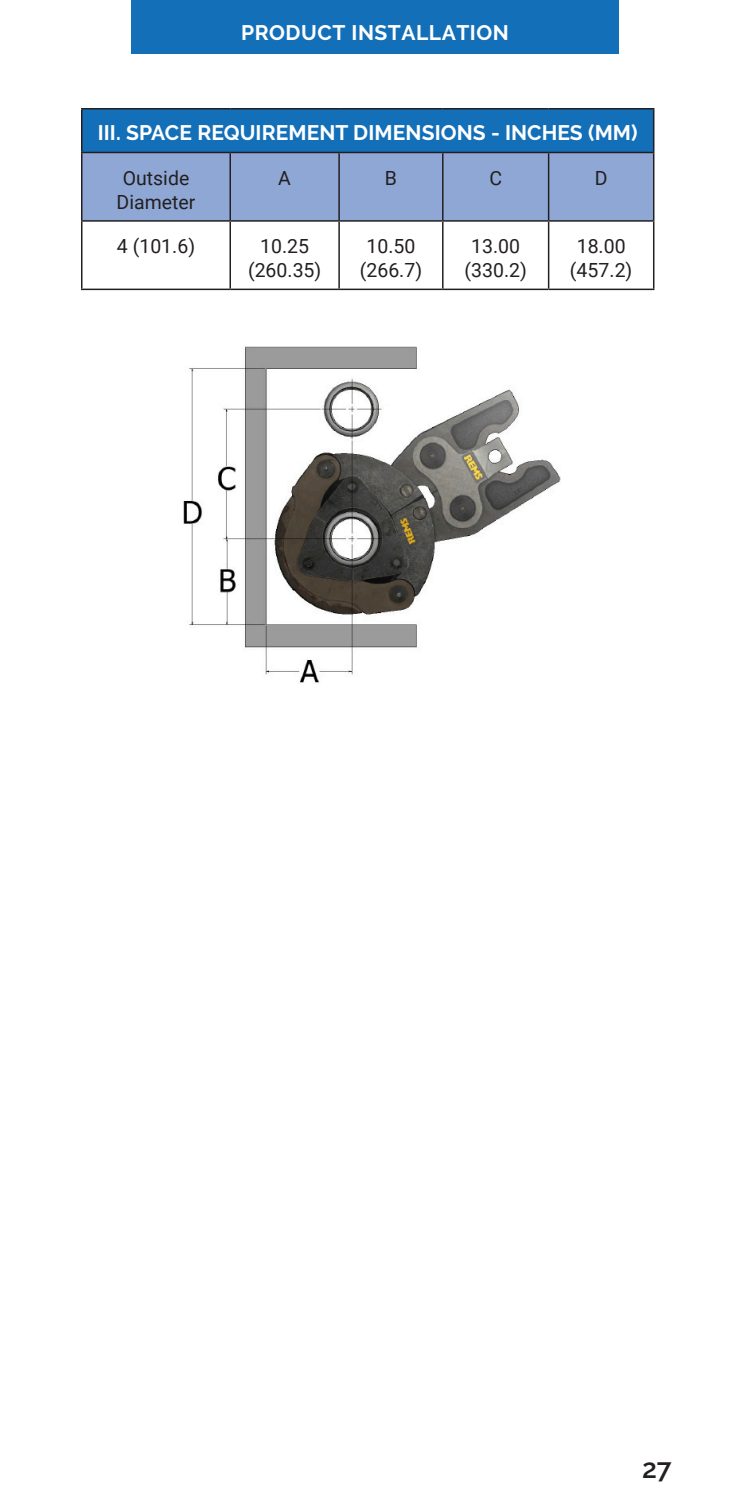
<style>
.page{position:relative;width:756px;height:1512px;background:#fff}
.page>*{position:absolute;margin:0;border:0;box-sizing:border-box;transform-origin:0 0}
.t1{font:600 27px "Raleway";color:#231f20}
.t2{font:700 21px "Raleway";letter-spacing:.005em;color:#fff}
.t3{font:700 21px "Raleway";letter-spacing:.025em;color:#fff}
.t4{font:19.5px/24px "Roboto";color:#231f20;text-align:center}
</style>
<div class="page">
<div style="left:131px;top:0;width:488px;height:54px;background:#136fb8"></div>
<div style="left:82px;top:109px;width:572px;height:43px;background:#136fb8"></div>
<div style="left:82px;top:153px;width:571px;height:67px;background:#8ea7d5"></div>
<hr style="left:81px;top:108px;width:149px;height:2px;background:#231f20">
<hr style="left:81px;top:109px;width:1px;height:43px;background:#231f20">
<hr style="left:230px;top:108px;width:109px;height:2px;background:#231f20">
<hr style="left:339px;top:108px;width:104px;height:2px;background:#231f20">
<hr style="left:443px;top:108px;width:106px;height:2px;background:#231f20">
<hr style="left:549px;top:108px;width:105px;height:2px;background:#231f20">
<hr style="left:653px;top:109px;width:1px;height:43px;background:#231f20">
<hr style="left:81px;top:152px;width:149px;height:1px;background:#231f20">
<hr style="left:81px;top:153px;width:1px;height:67px;background:#231f20">
<hr style="left:230px;top:152px;width:109px;height:1px;background:#231f20">
<hr style="left:230px;top:153px;width:1px;height:67px;background:#231f20">
<hr style="left:339px;top:152px;width:104px;height:1px;background:#231f20">
<hr style="left:338px;top:153px;width:2px;height:67px;background:#231f20">
<hr style="left:443px;top:152px;width:106px;height:1px;background:#231f20">
<hr style="left:442px;top:153px;width:2px;height:67px;background:#231f20">
<hr style="left:549px;top:152px;width:105px;height:1px;background:#231f20">
<hr style="left:548px;top:153px;width:1px;height:67px;background:#231f20">
<hr style="left:653px;top:153px;width:1px;height:67px;background:#231f20">
<hr style="left:81px;top:220px;width:149px;height:2px;background:#231f20">
<hr style="left:81px;top:222px;width:1px;height:67px;background:#231f20">
<hr style="left:230px;top:220px;width:109px;height:2px;background:#231f20">
<hr style="left:230px;top:222px;width:1px;height:67px;background:#231f20">
<hr style="left:339px;top:220px;width:104px;height:2px;background:#231f20">
<hr style="left:338px;top:222px;width:2px;height:67px;background:#231f20">
<hr style="left:443px;top:220px;width:106px;height:2px;background:#231f20">
<hr style="left:442px;top:222px;width:2px;height:67px;background:#231f20">
<hr style="left:549px;top:220px;width:105px;height:2px;background:#231f20">
<hr style="left:548px;top:222px;width:1px;height:67px;background:#231f20">
<hr style="left:653px;top:222px;width:1px;height:67px;background:#231f20">
<hr style="left:81px;top:289px;width:149px;height:1px;background:#231f20">
<hr style="left:230px;top:289px;width:109px;height:1px;background:#231f20">
<hr style="left:339px;top:289px;width:104px;height:1px;background:#231f20">
<hr style="left:443px;top:289px;width:106px;height:1px;background:#231f20">
<hr style="left:549px;top:289px;width:105px;height:1px;background:#231f20">
<img style="left:183px;top:346px;width:378px;height:337px">
<p class="t3" style="left:241px;top:21px;width:269px">PRODUCT INSTALLATION</p>
<p class="t2" style="left:98px;top:121px;width:541px">III. SPACE REQUIREMENT DIMENSIONS - INCHES (MM)</p>
<p class="t4" style="left:117px;top:165px;width:80px">Outside<br>Diameter</p>
<p class="t4" style="left:278px;top:165px;width:14px">A</p>
<p class="t4" style="left:385px;top:165px;width:14px">B</p>
<p class="t4" style="left:489px;top:165px;width:14px">C</p>
<p class="t4" style="left:595px;top:165px;width:14px">D</p>
<p class="t4" style="left:117px;top:234px;width:80px">4 (101.6)</p>
<p class="t4" style="left:248px;top:234px;width:75px">10.25 (260.35)</p>
<p class="t4" style="left:360px;top:234px;width:64px">10.50 (266.7)</p>
<p class="t4" style="left:465px;top:234px;width:64px">13.00 (330.2)</p>
<p class="t4" style="left:570px;top:234px;width:64px">18.00 (457.2)</p>
<h1 class="t1" style="left:642px;top:1453px;width:31px">27</h1>
</div>
